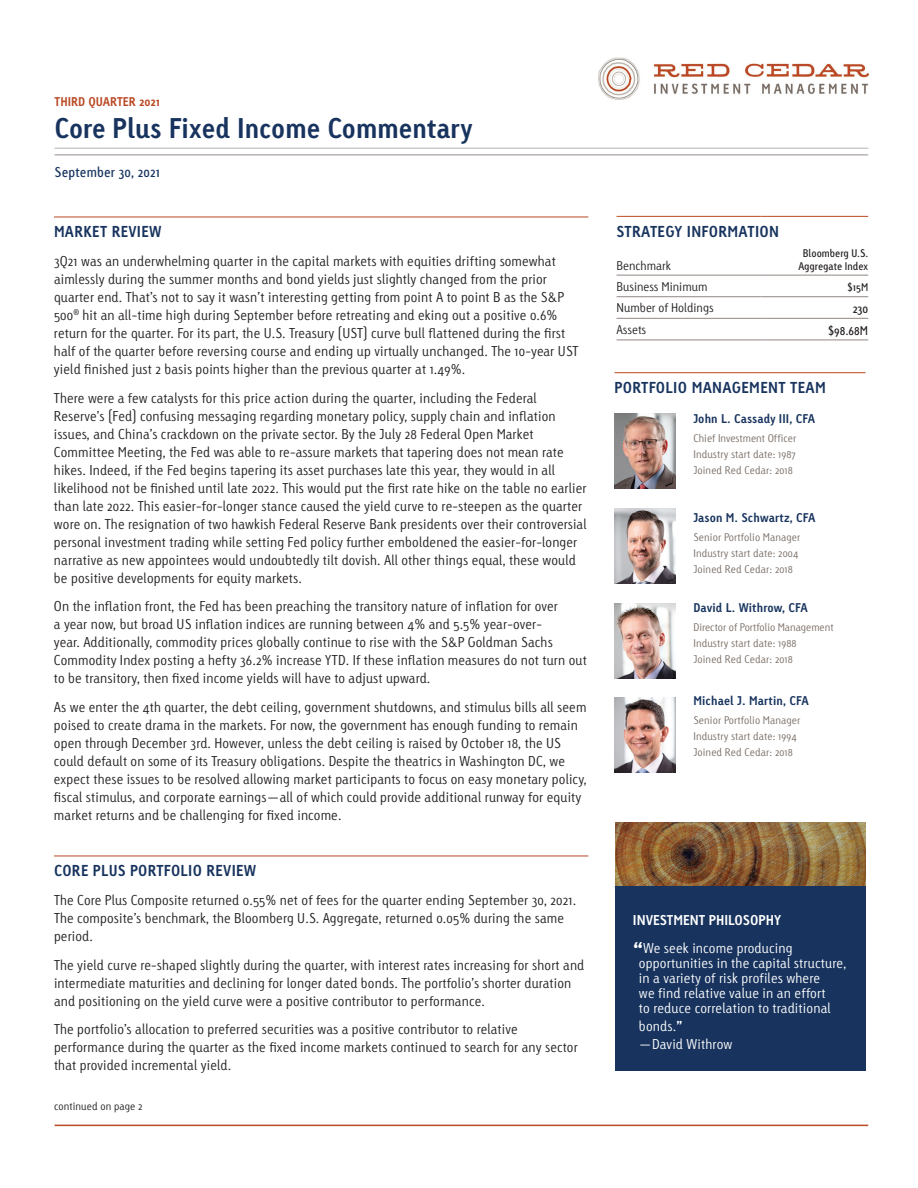
<style>
.page{position:relative;width:918px;height:1188px;background:#fff}
.page>*{position:absolute;margin:0;border:0;box-sizing:border-box;transform-origin:0 0}
.t1{font:700 27px "Linotype Tetria";color:#18345e}
.t2{font:700 15px "Linotype Tetria";letter-spacing:.02em;color:#18345e}
.t3{font:300 13.5px/18px "Linotype Tetria";letter-spacing:.01em;color:#231f20}
.t4{font:300 13.5px/15px "Linotype Tetria";letter-spacing:.01em;color:#fff}
.t5{font:13.5px "Linotype Tetria";letter-spacing:.01em;color:#18345e}
.t6{font:700 12px "Linotype Tetria";letter-spacing:.01em;color:#18345e}
.t7{font:300 12px "Linotype Tetria";color:#231f20}
.t8{font:700 12px "Linotype Tetria";color:#ba4925}
.t9{font:12px "Linotype Tetria";color:#231f20}
.t10{font:300 10.5px/16px "Linotype Tetria";letter-spacing:.01em;color:#796d65}
.t11{font:10.5px/12.6px "Linotype Tetria";color:#231f20;text-align:center}
.t12{font:300 10.5px "Linotype Tetria";letter-spacing:.01em;color:#231f20}
.s1{font-weight:700}
.s2{font-weight:700;font-size:22.5px}
</style>
<div class="page">
<hr style="left:54px;top:217px;width:534px;height:1px;background:#ba4925">
<hr style="left:54px;top:856px;width:534px;height:1px;background:#ba4925">
<hr style="left:617px;top:216px;width:143px;height:1px;background:#ba4925">
<hr style="left:760px;top:216px;width:108px;height:1px;background:#ba4925">
<hr style="left:617px;top:275px;width:143px;height:1px;background:#908884">
<hr style="left:760px;top:275px;width:108px;height:1px;background:#908884">
<hr style="left:617px;top:296px;width:143px;height:1px;background:#908884">
<hr style="left:760px;top:296px;width:108px;height:1px;background:#908884">
<hr style="left:617px;top:318px;width:143px;height:1px;background:#908884">
<hr style="left:760px;top:318px;width:108px;height:1px;background:#908884">
<hr style="left:617px;top:340px;width:143px;height:1px;background:#908884">
<hr style="left:760px;top:340px;width:108px;height:1px;background:#908884">
<hr style="left:55px;top:154px;width:813px;height:2px;background:#908884">
<hr style="left:55px;top:148px;width:813px;height:1px;background:#908884">
<img style="left:615px;top:823px;width:251px;height:64px">
<div style="left:615px;top:887px;width:251px;height:184px;background:#18345e"></div>
<img style="left:598px;top:58px;width:270px;height:41px">
<hr style="left:615px;top:372px;width:251px;height:1px;background:#ba4925">
<img style="left:615px;top:509px;width:60px;height:75px">
<img style="left:615px;top:698px;width:60px;height:75px">
<img style="left:615px;top:414px;width:60px;height:75px">
<hr style="left:55px;top:1125px;width:813px;height:1px;background:#ba4925">
<img style="left:615px;top:604px;width:60px;height:75px">
<p class="t8" style="left:55px;top:94px;width:107px">THIRD QUARTER 2021</p>
<h1 class="t1" style="left:55px;top:111px;width:419px">Core Plus Fixed Income Commentary</h1>
<p class="t5" style="left:55px;top:164px;width:107px">September 30, 2021</p>
<p class="t2" style="left:54px;top:222px;width:109px">MARKET REVIEW</p>
<p class="t3" style="left:54px;top:252px;width:526px">3Q21 was an underwhelming quarter in the capital markets with equities drifting somewhat aimlessly during the summer months and bond yields just slightly changed from the prior quarter end. That’s not to say it wasn’t interesting getting from point A to point B as the S&amp;P 500<sup>®</sup> hit an all-time high during September before retreating and eking out a positive 0.6% return for the quarter. For its part, the U.S. Treasury (UST) curve bull flattened during the first half of the quarter before reversing course and ending up virtually unchanged. The 10-year UST yield finished just 2 basis points higher than the previous quarter at 1.49%.</p>
<p class="t3" style="left:54px;top:389px;width:534px">There were a few catalysts for this price action during the quarter, including the Federal Reserve’s (Fed) confusing messaging regarding monetary policy, supply chain and inflation issues, and China’s crackdown on the private sector. By the July 28 Federal Open Market Committee Meeting, the Fed was able to re-assure markets that tapering does not mean rate hikes. Indeed, if the Fed begins tapering its asset purchases late this year, they would in all likelihood not be finished until late 2022. This would put the first rate hike on the table no earlier than late 2022. This easier-for-longer stance caused the yield curve to re-steepen as the quarter wore on. The resignation of two hawkish Federal Reserve Bank presidents over their controversial personal investment trading while setting Fed policy further emboldened the easier-for-longer narrative as new appointees would undoubtedly tilt dovish. All other things equal, these would be positive developments for equity markets.</p>
<p class="t3" style="left:54px;top:598px;width:534px">On the inflation front, the Fed has been preaching the transitory nature of inflation for over<br>a year now, but broad US inflation indices are running between 4% and 5.5% year-over-<br>year. Additionally, commodity prices globally continue to rise with the S&amp;P Goldman Sachs Commodity Index posting a hefty 36.2% increase YTD. If these inflation measures do not turn out to be transitory, then fixed income yields will have to adjust upward.</p>
<p class="t3" style="left:54px;top:698px;width:534px">As we enter the 4th quarter, the debt ceiling, government shutdowns, and stimulus bills all seem poised to create drama in the markets. For now, the government has enough funding to remain open through December 3rd. However, unless the debt ceiling is raised by October 18, the US could default on some of its Treasury obligations. Despite the theatrics in Washington DC, we expect these issues to be resolved allowing market participants to focus on easy monetary policy, fiscal stimulus, and corporate earnings—all of which could provide additional runway for equity market returns and be challenging for fixed income.</p>
<p class="t2" style="left:54px;top:861px;width:204px">CORE PLUS PORTFOLIO REVIEW</p>
<p class="t3" style="left:54px;top:891px;width:524px">The Core Plus Composite returned 0.55% net of fees for the quarter ending September 30, 2021.<br>The composite’s benchmark, the Bloomberg U.S. Aggregate, returned 0.05% during the same period.</p>
<p class="t3" style="left:54px;top:956px;width:532px">The yield curve re-shaped slightly during the quarter, with interest rates increasing for short and intermediate maturities and declining for longer dated bonds. The portfolio’s shorter duration and positioning on the yield curve were a positive contributor to performance.</p>
<p class="t3" style="left:54px;top:1021px;width:525px">The portfolio’s allocation to preferred securities was a positive contributor to relative performance during the quarter as the fixed income markets continued to search for any sector that provided incremental yield.</p>
<p class="t12" style="left:54px;top:1100px;width:90px">continued on page 2</p>
<p class="t2" style="left:617px;top:222px;width:164px">STRATEGY INFORMATION</p>
<p class="t7" style="left:617px;top:258px;width:56px">Benchmark</p>
<p class="t11" style="left:798px;top:247px;width:71px">Bloomberg U.S.<br>Aggregate Index</p>
<p class="t7" style="left:617px;top:279px;width:92px">Business Minimum</p>
<p class="t11" style="left:847px;top:281px;width:22px">$15M</p>
<p class="t7" style="left:617px;top:301px;width:99px">Number of Holdings</p>
<p class="t9" style="left:853px;top:301px;width:17px">230</p>
<p class="t7" style="left:617px;top:322px;width:31px">Assets</p>
<p class="t9" style="left:828px;top:323px;width:42px">$98.68M</p>
<p class="t2" style="left:615px;top:378px;width:213px">PORTFOLIO MANAGEMENT TEAM</p>
<p class="t6" style="left:693px;top:411px;width:123px">John L. Cassady III, CFA</p>
<p class="t10" style="left:693px;top:430px;width:105px;text-align:justify">Chief Investment Officer Industry start date: 1987<br>Joined Red Cedar: 2018</p>
<p class="t6" style="left:693px;top:510px;width:124px">Jason M. Schwartz, CFA</p>
<p class="t10" style="left:693px;top:529px;width:109px">Senior Portfolio Manager<br>Industry start date: 2004<br>Joined Red Cedar: 2018</p>
<p class="t6" style="left:693px;top:600px;width:116px">David L. Withrow, CFA</p>
<p class="t10" style="left:693px;top:619px;width:142px">Director of Portfolio Management<br>Industry start date: 1988<br>Joined Red Cedar: 2018</p>
<p class="t6" style="left:693px;top:693px;width:117px">Michael J. Martin, CFA</p>
<p class="t10" style="left:693px;top:712px;width:109px">Senior Portfolio Manager<br>Industry start date: 1994<br>Joined Red Cedar: 2018</p>
<p class="t4" style="left:633px;top:906px;width:161px;line-height:28px"><span class="s1">INVESTMENT PHILOSOPHY </span><span class="s2">“</span>We seek income producing</p>
<p class="t4" style="left:639px;top:955px;width:209px">opportunities in the capital structure, in a variety of risk profiles where<br>we find relative value in an effort<br>to reduce correlation to traditional</p>
<p class="t4" style="left:639px;top:1017px;width:95px;line-height:18px">bonds.<span class="s1">”<br></span>—David Withrow</p>
</div>
